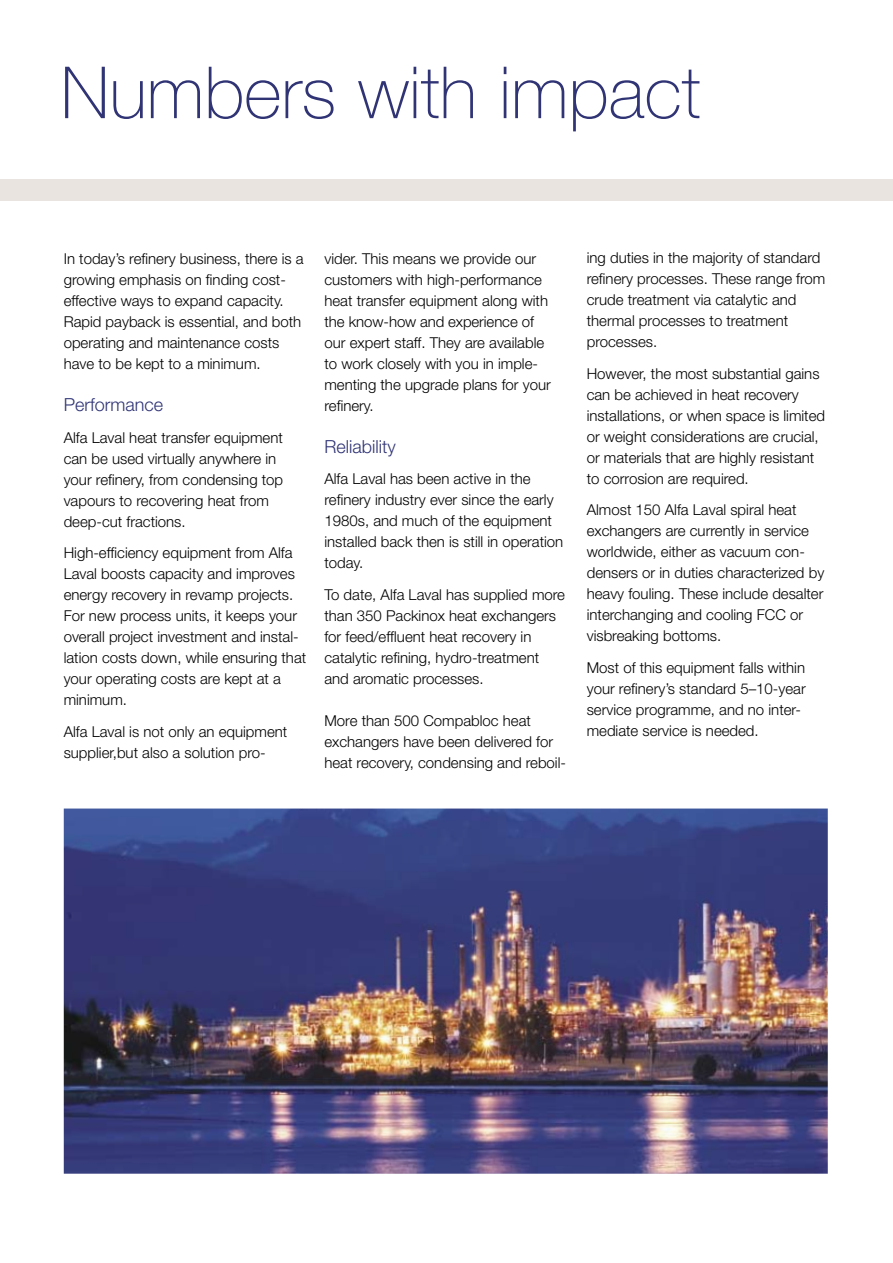
<style>
.page{position:relative;width:893px;height:1263px;background:#fff}
.page>*{position:absolute;margin:0;border:0;box-sizing:border-box;transform-origin:0 0}
.t1{font:100 72px "Helvetica Neue";color:#303475}
.t2{font:300 18px "Helvetica Neue";color:#303475}
.t3{font:300 15px/21px "Helvetica Neue";color:#000}
</style>
<div class="page">
<div style="left:0;top:179px;width:893px;height:21px;background:#e9e4df"></div>
<img style="left:64px;top:808px;width:764px;height:366px">
<h1 class="t1" style="left:61px;top:52px;width:641px">Numbers with impact</h1>
<p class="t3" style="left:64px;top:248px;width:242px">In today’s refinery business, there is a growing emphasis on finding cost&shy;effective ways to expand capacity.<br>Rapid payback is essential, and both operating and maintenance costs have to be kept to a minimum.</p>
<p class="t2" style="left:64px;top:394px;width:101px">Performance</p>
<p class="t3" style="left:64px;top:426px;width:221px">Alfa Laval heat transfer equipment can be used virtually anywhere in your refinery, from condensing top vapours to recovering heat from deep-cut fractions.</p>
<p class="t3" style="left:64px;top:542px;width:244px">High-efficiency equipment from Alfa Laval boosts capacity and improves energy recovery in revamp projects.<br>For new process units, it keeps your overall project investment and instal&shy;lation costs down, while ensuring that your operating costs are kept at a minimum.</p>
<p class="t3" style="left:64px;top:720px;width:225px">Alfa Laval is not only an equipment supplier,but also a solution pro-</p>
<p class="t3" style="left:324px;top:248px;width:228px">vider. This means we provide our customers with high-performance heat transfer equipment along with the know-how and experience of our expert staff. They are available to work closely with you in imple&shy;menting the upgrade plans for your refinery.</p>
<p class="t2" style="left:324px;top:435px;width:73px">Reliability</p>
<p class="t3" style="left:324px;top:468px;width:240px">Alfa Laval has been active in the refinery industry ever since the early<br>1980s, and much of the equipment installed back then is still in operation today.</p>
<p class="t3" style="left:324px;top:584px;width:242px">To date, Alfa Laval has supplied more than 350 Packinox heat exchangers for feed/effluent heat recovery in catalytic refining, hydro-treatment and aromatic processes.</p>
<p class="t3" style="left:324px;top:710px;width:243px">More than 500 Compabloc heat exchangers have been delivered for heat recovery, condensing and reboil-</p>
<p class="t3" style="left:587px;top:247px;width:240px">ing duties in the majority of standard refinery processes. These range from crude treatment via catalytic and thermal processes to treatment processes.</p>
<p class="t3" style="left:587px;top:363px;width:240px">However, the most substantial gains can be achieved in heat recovery installations, or when space is limited or weight considerations are crucial, or materials that are highly resistant to corrosion are required.</p>
<p class="t3" style="left:587px;top:499px;width:239px">Almost 150 Alfa Laval spiral heat exchangers are currently in service worldwide, either as vacuum con&shy;densers or in duties characterized by heavy fouling. These include desalter interchanging and cooling FCC or visbreaking bottoms.</p>
<p class="t3" style="left:587px;top:657px;width:220px">Most of this equipment falls within your refinery’s standard 5–10-year service programme, and no inter&shy;mediate service is needed.</p>
</div>
